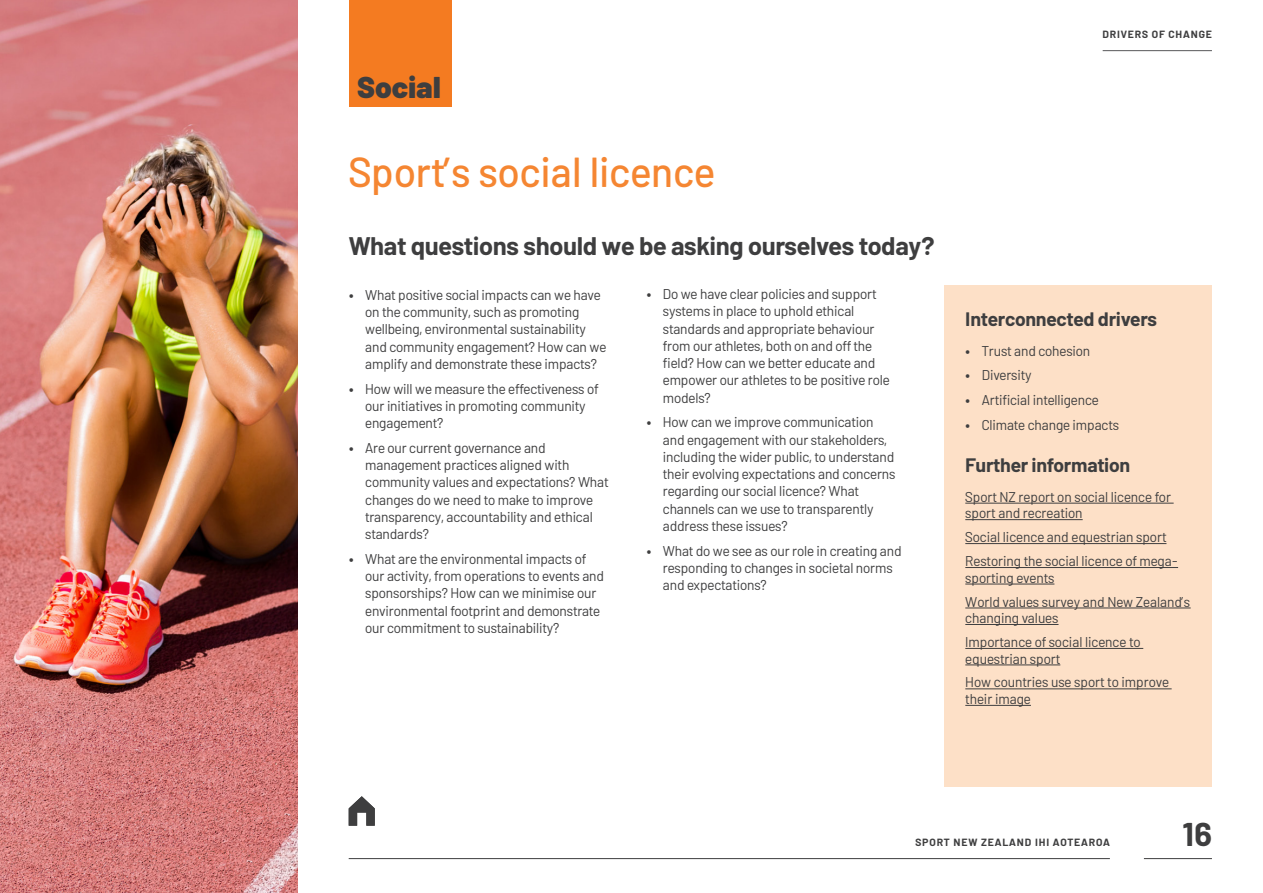
<style>
.page{position:relative;width:1263px;height:893px;background:#fff}
.page>*{position:absolute;margin:0;border:0;box-sizing:border-box;transform-origin:0 0}
.Barlow_Text_Bold_GREY{font:500 42px "Barlow";color:#f58632}
.t1{font:700 33px "Barlow";color:#3e3e3f}
.t2{font:900 30px "Barlow";letter-spacing:.005em;color:#3e3e3f}
._2ND_HEAD_Question{font:700 25.5px "Barlow";letter-spacing:-.015em;color:#3e3e3f}
._2ND_HEAD{font:700 19.5px "Barlow";letter-spacing:-.015em;color:#3e3e3f}
.Barlow_Text{font:14.25px/17.2px "Barlow";letter-spacing:-.01em;color:#3e3e3f}
.t3{font:700 10.5px "Barlow";letter-spacing:.08em;color:#3e3e3f}
.s1{font-weight:700}
</style>
<div class="page">
<div style="left:349px;top:0;width:102px;height:106px;background:#f47b21"></div>
<div style="left:944px;top:285px;width:268px;height:502px;background:#fde0c7"></div>
<hr style="left:965px;top:503px;width:208px;height:1px;background:#3e3e3f">
<hr style="left:965px;top:519px;width:118px;height:1px;background:#3e3e3f">
<hr style="left:965px;top:543px;width:201px;height:1px;background:#3e3e3f">
<hr style="left:965px;top:567px;width:213px;height:1px;background:#3e3e3f">
<hr style="left:965px;top:584px;width:89px;height:1px;background:#3e3e3f">
<hr style="left:965px;top:608px;width:226px;height:1px;background:#3e3e3f">
<hr style="left:965px;top:624px;width:93px;height:1px;background:#3e3e3f">
<hr style="left:965px;top:648px;width:178px;height:1px;background:#3e3e3f">
<hr style="left:965px;top:665px;width:95px;height:1px;background:#3e3e3f">
<hr style="left:965px;top:688px;width:207px;height:1px;background:#3e3e3f">
<hr style="left:965px;top:705px;width:66px;height:1px;background:#3e3e3f">
<img style="left:0;top:0;width:298px;height:893px">
<hr style="left:349px;top:858px;width:761px;height:1px;background:#3e3e3f">
<hr style="left:1144px;top:858px;width:68px;height:1px;background:#3e3e3f">
<hr style="left:1103px;top:50px;width:109px;height:1px;background:#57585a">
<svg style="left:349px;top:796px;width:26px;height:30px"></svg>
<h3 class="t2" style="left:357px;top:64px;width:85px">Social</h3>
<p class="Barlow_Text_Bold_GREY" style="left:349px;top:141px;width:368px">Sport’s social licence</p>
<p class="_2ND_HEAD_Question" style="left:349px;top:227px;width:587px">What questions should we be asking ourselves today?</p>
<p class="Barlow_Text" style="left:663px;top:284px;width:228px;text-indent:-17px"><span class="s1">•</span> Do we have clear policies and support systems in place to uphold ethical standards and appropriate behaviour from our athletes, both on and off the field? How can we better educate and empower our athletes to be positive role models?</p>
<p class="Barlow_Text" style="left:663px;top:412px;width:234px;text-indent:-17px"><span class="s1">•</span> How can we improve communication and engagement with our stakeholders, including the wider public, to understand their evolving expectations and concerns regarding our social licence? What channels can we use to transparently address these issues?</p>
<p class="Barlow_Text" style="left:663px;top:541px;width:240px;text-indent:-17px"><span class="s1">•</span> What do we see as our role in creating and responding to changes in societal norms and expectations?</p>
<p class="Barlow_Text" style="left:365px;top:285px;width:243px;text-indent:-17px"><span class="s1">•</span> What positive social impacts can we have on the community, such as promoting wellbeing, environmental sustainability and community engagement? How can we amplify and demonstrate these impacts?</p>
<p class="Barlow_Text" style="left:365px;top:379px;width:235px;text-indent:-17px"><span class="s1">•</span> How will we measure the effectiveness of our initiatives in promoting community engagement?</p>
<p class="Barlow_Text" style="left:365px;top:438px;width:245px;text-indent:-17px"><span class="s1">•</span> Are our current governance and management practices aligned with community values and expectations? What changes do we need to make to improve transparency, accountability and ethical standards?</p>
<p class="Barlow_Text" style="left:365px;top:549px;width:240px;text-indent:-17px"><span class="s1">•</span> What are the environmental impacts of our activity, from operations to events and sponsorships? How can we minimise our environmental footprint and demonstrate our commitment to sustainability?</p>
<p class="t3" style="left:1102px;top:27px;width:111px">DRIVERS OF CHANGE</p>
<p class="_2ND_HEAD" style="left:965px;top:304px;width:193px">Interconnected drivers</p>
<p class="Barlow_Text" style="left:965px;top:341px;width:127px"><span class="s1">•</span> Trust and cohesion</p>
<p class="Barlow_Text" style="left:965px;top:365px;width:68px"><span class="s1">•</span> Diversity</p>
<p class="Barlow_Text" style="left:965px;top:390px;width:135px"><span class="s1">•</span> Artificial intelligence</p>
<p class="Barlow_Text" style="left:965px;top:415px;width:155px"><span class="s1">•</span> Climate change impacts</p>
<p class="_2ND_HEAD" style="left:965px;top:451px;width:166px">Further information</p>
<p class="Barlow_Text" style="left:965px;top:487px;width:207px;line-height:16.5px">Sport NZ report on social licence for sport and recreation</p>
<p class="Barlow_Text" style="left:965px;top:527px;width:203px">Social licence and equestrian sport</p>
<p class="Barlow_Text" style="left:965px;top:552px;width:214px;line-height:16.5px">Restoring the social licence of mega&shy;sporting events</p>
<p class="Barlow_Text" style="left:965px;top:592px;width:226px;line-height:16.5px">World values survey and New Zealand’s changing values</p>
<p class="Barlow_Text" style="left:965px;top:632px;width:177px;line-height:16.5px">Importance of social licence to equestrian sport</p>
<p class="Barlow_Text" style="left:965px;top:673px;width:205px;line-height:16.5px">How countries use sport to improve their image</p>
<p class="t3" style="left:915px;top:835px;width:196px">SPORT NEW ZEALAND IHI AOTEAROA</p>
<h2 class="t1" style="left:1183px;top:810px;width:31px">16</h2>
</div>
